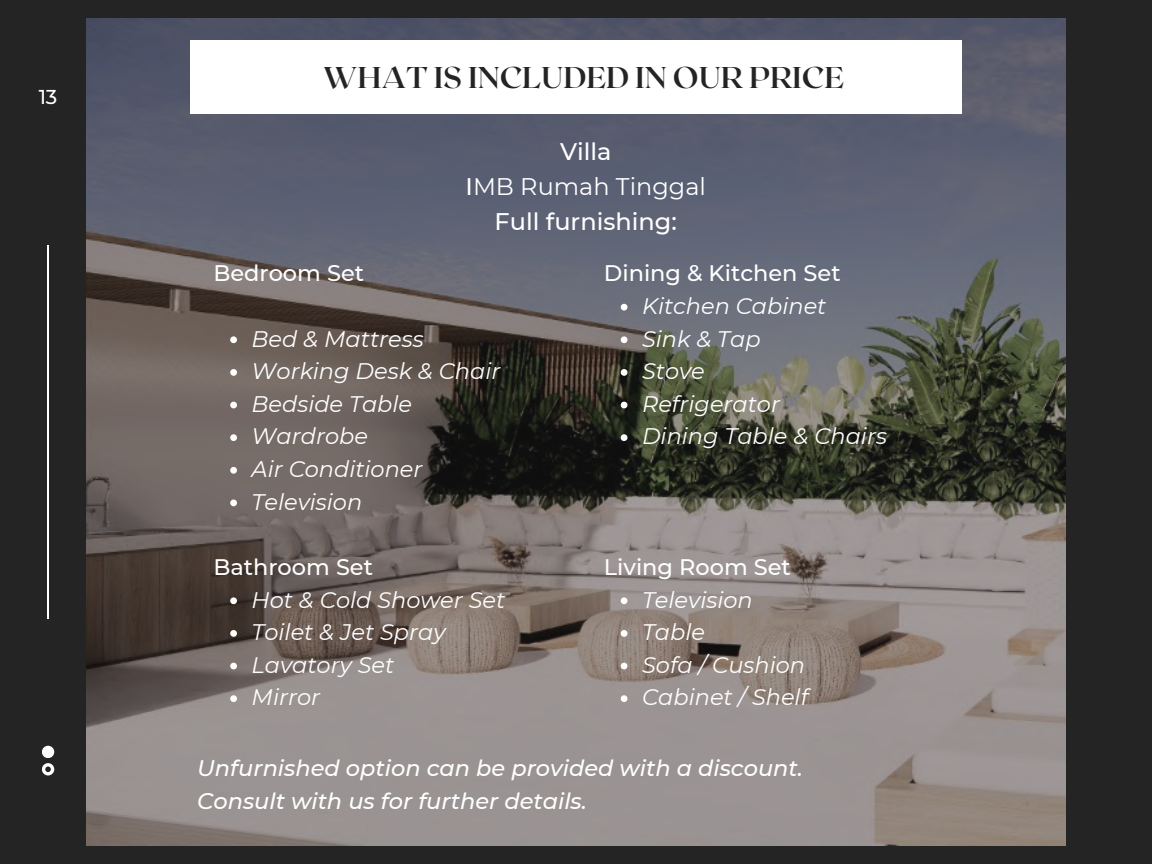
<style>
.page{position:relative;width:1152px;height:864px;background:#242424}
.page>*{position:absolute;margin:0;border:0;box-sizing:border-box;transform-origin:0 0}
.t1{font:700 30px "Roxborough CF";color:#242424}
.t2{font:500 24px/34.8px "Montserrat";color:#fff;text-align:center}
.t3{font:italic 22.5px/32.7px "Montserrat";color:#fff}
.t4{font:italic 500 22.5px/32.7px "Montserrat";color:#fff}
.t5{font:500 22.5px "Montserrat";color:#fff}
.t6{font:500 19.95px "Montserrat";color:#fff}
.s1{font-weight:400}
</style>
<div class="page">
<img style="left:86px;top:19px;width:979px;height:827px">
<div style="left:190px;top:41px;width:772px;height:73px;background:#fff"></div>
<svg style="left:230px;top:336px;width:7px;height:7px"></svg>
<svg style="left:230px;top:369px;width:7px;height:7px"></svg>
<svg style="left:230px;top:402px;width:7px;height:6px"></svg>
<svg style="left:230px;top:434px;width:7px;height:7px"></svg>
<svg style="left:230px;top:467px;width:7px;height:7px"></svg>
<svg style="left:230px;top:500px;width:7px;height:6px"></svg>
<svg style="left:230px;top:597px;width:7px;height:7px"></svg>
<svg style="left:230px;top:630px;width:7px;height:7px"></svg>
<svg style="left:230px;top:663px;width:7px;height:6px"></svg>
<svg style="left:230px;top:695px;width:7px;height:7px"></svg>
<svg style="left:621px;top:304px;width:6px;height:7px"></svg>
<svg style="left:621px;top:336px;width:6px;height:7px"></svg>
<svg style="left:621px;top:369px;width:6px;height:7px"></svg>
<svg style="left:621px;top:402px;width:6px;height:6px"></svg>
<svg style="left:621px;top:434px;width:6px;height:7px"></svg>
<svg style="left:621px;top:597px;width:6px;height:7px"></svg>
<svg style="left:621px;top:630px;width:6px;height:7px"></svg>
<svg style="left:621px;top:663px;width:6px;height:6px"></svg>
<svg style="left:621px;top:695px;width:6px;height:7px"></svg>
<svg style="left:42px;top:763px;width:12px;height:12px"></svg>
<div style="left:42px;top:746px;width:12px;height:12px;background:#fff;border-radius:50%"></div>
<hr style="left:48px;top:245px;width:1px;height:374px;background:#fff">
<p class="t6" style="left:39px;top:85px;width:20px">13</p>
<h1 class="t1" style="left:324px;top:58px;width:522px">WHAT IS INCLUDED IN OUR PRICE</h1>
<p class="t5" style="left:213px;top:260px;width:152px">Bedroom Set</p>
<p class="t2" style="left:466px;top:134px;width:242px">Villa<br>I<span class="s1">MB Rumah Tinggal<br></span>Full furnishing:</p>
<p class="t5" style="left:604px;top:260px;width:238px">Dining &amp; Kitchen Set</p>
<p class="t3" style="left:252px;top:322px;width:250px">Bed &amp; Mattress<br>Working Desk &amp; Chair<br>Bedside Table<br>Wardrobe<br>Air Conditioner<br>Television</p>
<p class="t5" style="left:213px;top:553px;width:161px">Bathroom Set</p>
<p class="t3" style="left:252px;top:583px;width:255px">Hot &amp; Cold Shower Set<br>Toilet &amp; Jet Spray<br>Lavatory Set<br>Mirror</p>
<p class="t3" style="left:642px;top:289px;width:246px">Kitchen Cabinet<br>Sink &amp; Tap<br>Stove<br>Refrigerator<br>Dining Table &amp; Chairs</p>
<p class="t5" style="left:604px;top:553px;width:189px">Living Room Set</p>
<p class="t3" style="left:642px;top:583px;width:168px">Television<br>Table<br>Sofa / Cushion<br>Cabinet / Shelf</p>
<p class="t4" style="left:197px;top:752px;width:607px">Unfurnished option can be provided with a discount.<br>Consult with us for further details.</p>
</div>
